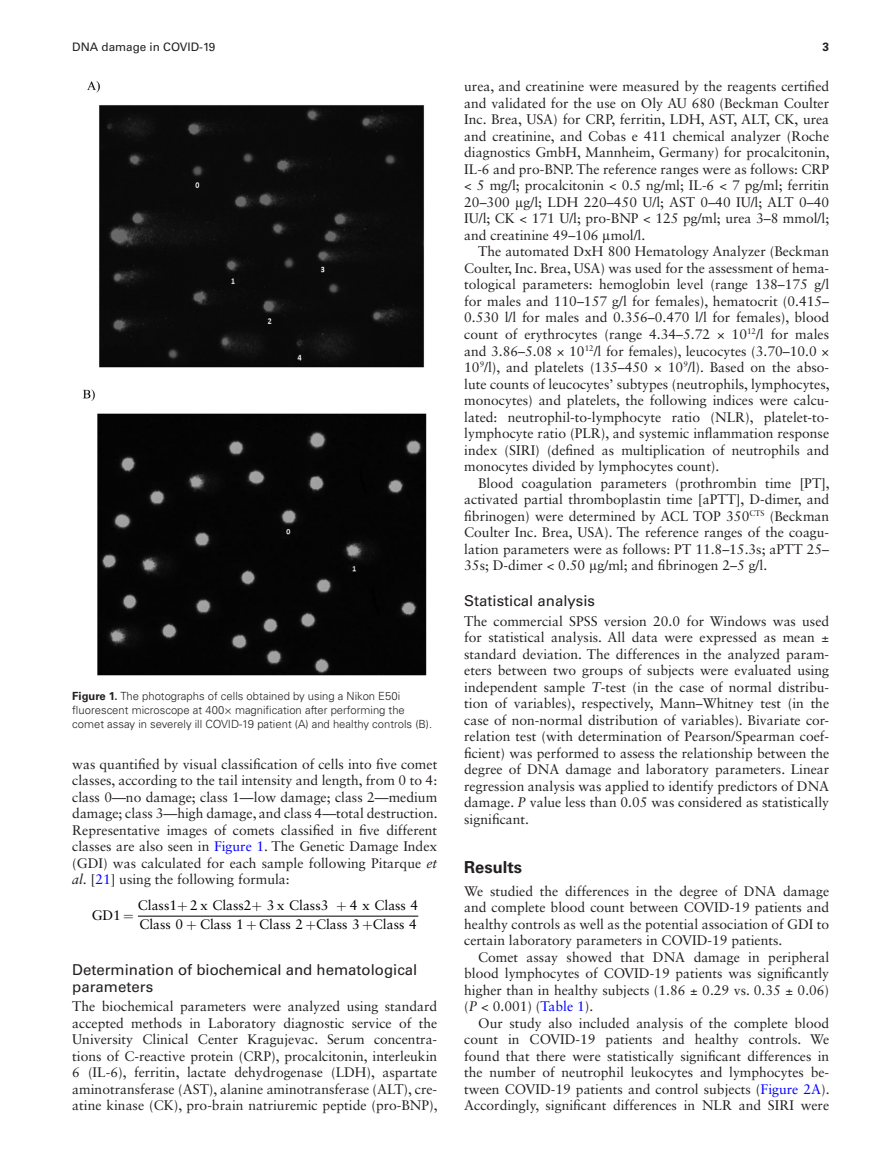
<style>
.page{position:relative;width:893px;height:1174px;background:#fff}
.page>*{position:absolute;margin:0;border:0;box-sizing:border-box;transform-origin:0 0}
.HeadA{font:700 16.5px "Univers LT Std";color:#231f20}
.HeadB{font:15px/16.5px "Univers LT Std";color:#231f20}
.TextInd{font:13.8px/16.5px "Sabon LT Std";color:#231f20;text-align:justify}
.Text{font:13.8px/16.5px "Sabon LT Std";color:#231f20;text-align:justify}
.t1{font:13.8px/18.9px "Sabon LT Std";color:#000}
.t2{font:700 12px "Univers LT Std";color:#231f20}
.t3{font:11.7px "Univers LT Std 3";color:#231f20}
.FigCapt{font:300 11.25px/14.2px "Univers LT Std";color:#231f20}
.s1{font-weight:700}
.s2{color:#00f}
.s3{font-style:italic}
.s4{font-family:"CMR10"}
.s5{font-family:"Gandhari Unicode"}
</style>
<div class="page">
<hr style="left:138px;top:916px;width:280px;height:1px;background:#000">
<img style="left:83px;top:81px;width:344px;height:594px">
<p class="t3" style="left:72px;top:40px;width:145px">DNA damage in COVID-19</p>
<p class="t2" style="left:822px;top:40px;width:8px">3</p>
<p class="FigCapt" style="left:72px;top:688px;width:361px"><span class="s1">Figure 1.</span> The photographs of cells obtained by using a Nikon E50i fluorescent microscope at 400× magnification after performing the comet assay in severely ill COVID-19 patient (A) and healthy controls (B).</p>
<p class="TextInd" style="left:72px;top:755px;width:367px">was quantified by visual classification of cells into five comet classes, according to the tail intensity and length, from 0 to 4: class 0—no damage; class 1—low damage; class 2—medium damage; class 3—high damage, and class 4—total destruction.<br>Representative images of comets classified in five different classes are also seen in <span class="s2">Figure 1</span>. The Genetic Damage Index (GDI) was calculated for each sample following Pitarque <span class="s3">et al.</span> [<span class="s2">21</span>] using the following formula:</p>
<p class="t1" style="left:92px;top:905px;width:44px">GD1 <span class="s4">=</span></p>
<p class="t1" style="left:138px;top:896px;width:282px">Class1<span class="s4">+</span> 2 x Class2<span class="s4">+</span> 3 x Class3 <span class="s4">+</span> 4 x Class 4<br>Class 0 <span class="s4">+</span> Class 1 <span class="s4">+</span> Class 2 <span class="s4">+</span>Class 3 <span class="s4">+</span>Class 4</p>
<h3 class="HeadB" style="left:72px;top:961px;width:347px">Determination of biochemical and hematological parameters</h3>
<p class="Text" style="left:72px;top:998px;width:367px">The biochemical parameters were analyzed using standard accepted methods in Laboratory diagnostic service of the University Clinical Center Kragujevac. Serum concentra&shy;tions of C-reactive protein (CRP), procalcitonin, interleukin 6 (IL-6), ferritin, lactate dehydrogenase (LDH), aspartate aminotransferase (AST), alanine aminotransferase (ALT), cre&shy;atine kinase (CK), pro-brain natriuremic peptide (pro-BNP),</p>
<p class="Text" style="left:464px;top:78px;width:367px">urea, and creatinine were measured by the reagents certified and validated for the use on Oly AU 680 (Beckman Coulter Inc. Brea, USA) for CRP, ferritin, LDH, AST, ALT, CK, urea and creatinine, and Cobas e 411 chemical analyzer (Roche diagnostics GmbH, Mannheim, Germany) for procalcitonin, IL-6 and pro-BNP. The reference ranges were as follows: CRP &lt; 5 mg/l; procalcitonin &lt; 0.5 ng/ml; IL-6 &lt; 7 pg/ml; ferritin 20–300 <span class="s5">μ</span>g/l; LDH 220–450 U/l; AST 0–40 IU/l; ALT 0–40<br>IU/l; CK &lt; 171 U/l; pro-BNP &lt; 125 pg/ml; urea 3–8 mmol/l; and creatinine 49–106 <span class="s5">μ</span>mol/l.</p>
<p class="TextInd" style="left:464px;top:243px;width:367px;text-indent:14px">The automated DxH 800 Hematology Analyzer (Beckman Coulter, Inc. Brea, USA) was used for the assessment of hema&shy;tological parameters: hemoglobin level (range 138–175 g/l for males and 110–157 g/l for females), hematocrit (0.415– 0.530 l/l for males and 0.356–0.470 l/l for females), blood count of erythrocytes (range 4.34–5.72 × 10<sup>12</sup>/l for males and 3.86–5.08 × 10<sup>12</sup>/l for females), leucocytes (3.70–10.0 × 10<sup>9</sup>/l), and platelets (135–450 × 10<sup>9</sup>/l). Based on the abso&shy;lute counts of leucocytes’ subtypes (neutrophils, lymphocytes, monocytes) and platelets, the following indices were calcu&shy;lated: neutrophil-to-lymphocyte ratio (NLR), platelet-to&shy;lymphocyte ratio (PLR), and systemic inflammation response index (SIRI) (defined as multiplication of neutrophils and monocytes divided by lymphocytes count).</p>
<p class="TextInd" style="left:464px;top:474px;width:367px;text-indent:14px">Blood coagulation parameters (prothrombin time [PT], activated partial thromboplastin time [aPTT], D-dimer, and fibrinogen) were determined by ACL TOP 350<sup>CTS</sup> (Beckman Coulter Inc. Brea, USA). The reference ranges of the coagu&shy;lation parameters were as follows: PT 11.8–15.3s; aPTT 25– 35s; D-dimer &lt; 0.50 <span class="s5">μ</span>g/ml; and fibrinogen 2–5 g/l.</p>
<h3 class="HeadB" style="left:464px;top:592px;width:132px">Statistical analysis</h3>
<p class="Text" style="left:464px;top:612px;width:366px">The commercial SPSS version 20.0 for Windows was used for statistical analysis. All data were expressed as mean ± standard deviation. The differences in the analyzed param&shy;eters between two groups of subjects were evaluated using independent sample <span class="s3">T</span>-test (in the case of normal distribu&shy;tion of variables), respectively, Mann–Whitney test (in the case of non-normal distribution of variables). Bivariate cor&shy;relation test (with determination of Pearson/Spearman coef&shy;ficient) was performed to assess the relationship between the degree of DNA damage and laboratory parameters. Linear regression analysis was applied to identify predictors of DNA damage. <span class="s3">P</span> value less than 0.05 was considered as statistically significant.</p>
<h2 class="HeadA" style="left:464px;top:857px;width:59px">Results</h2>
<p class="Text" style="left:464px;top:882px;width:366px">We studied the differences in the degree of DNA damage and complete blood count between COVID-19 patients and healthy controls as well as the potential association of GDI to certain laboratory parameters in COVID-19 patients.</p>
<p class="TextInd" style="left:464px;top:948px;width:366px;text-indent:14px">Comet assay showed that DNA damage in peripheral blood lymphocytes of COVID-19 patients was significantly higher than in healthy subjects (1.86 ± 0.29 vs. 0.35 ± 0.06) (<span class="s3">P</span> &lt; 0.001) (<span class="s2">Table 1</span>).</p>
<p class="TextInd" style="left:464px;top:1014px;width:367px;text-indent:14px">Our study also included analysis of the complete blood count in COVID-19 patients and healthy controls. We found that there were statistically significant differences in the number of neutrophil leukocytes and lymphocytes be&shy;tween COVID-19 patients and control subjects (<span class="s2">Figure 2A</span>).<br>Accordingly, significant differences in NLR and SIRI were</p>
</div>
